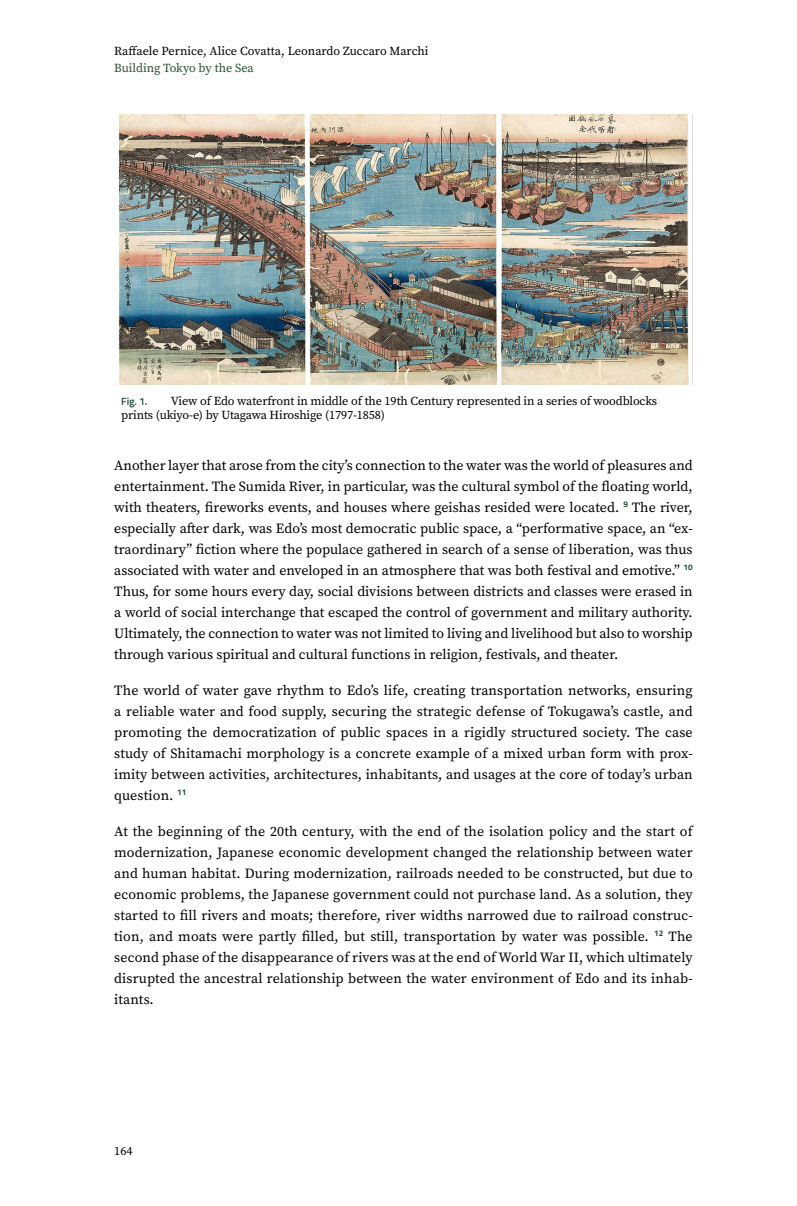
<style>
.page{position:relative;width:797px;height:1206px;background:#fff}
.page>*{position:absolute;margin:0;border:0;box-sizing:border-box;transform-origin:0 0}
.t1{font:14px/21px "Source Serif Pro";letter-spacing:.005em;color:#000;text-align:justify}
.t2{font:12.25px/14.7px "Source Serif Pro";letter-spacing:-.01em;color:#000}
.t3{font:12.25px "Source Serif Pro";color:#285136}
.t4{font:600 10.5px "Titillium Web";color:#285136}
</style>
<div class="page">
<img style="left:114px;top:114px;width:577px;height:271px">
<p class="t2" style="left:114px;top:43px;width:316px">Raffaele Pernice, Alice Covatta, Leonardo Zuccaro Marchi</p>
<p class="t3" style="left:114px;top:60px;width:141px">Building Tokyo by the Sea</p>
<p class="t2" style="left:121px;top:393px;width:537px;text-indent:50px">View of Edo waterfront in middle of the 19th Century represented in a series of woodblocks prints (ukiyo-e) by Utagawa Hiroshige (1797-1858)</p>
<p class="t1" style="left:114px;top:455px;width:579px">Another layer that arose from the city’s connection to the water was the world of pleasures and entertainment. The Sumida River, in particular, was the cultural symbol of the floating world, with theaters, fireworks events, and houses where geishas resided were located. <sup>9</sup> The river, especially after dark, was Edo’s most democratic public space, a “performative space, an “ex&shy;traordinary” fiction where the populace gathered in search of a sense of liberation, was thus associated with water and enveloped in an atmosphere that was both festival and emotive.” <sup>10<br></sup>Thus, for some hours every day, social divisions between districts and classes were erased in a world of social interchange that escaped the control of government and military authority.<br>Ultimately, the connection to water was not limited to living and livelihood but also to worship through various spiritual and cultural functions in religion, festivals, and theater.</p>
<p class="t1" style="left:114px;top:680px;width:579px">The world of water gave rhythm to Edo’s life, creating transportation networks, ensuring a reliable water and food supply, securing the strategic defense of Tokugawa’s castle, and promoting the democratization of public spaces in a rigidly structured society. The case study of Shitamachi morphology is a concrete example of a mixed urban form with prox&shy;imity between activities, architectures, inhabitants, and usages at the core of today’s urban question. <sup>11</sup></p>
<p class="t1" style="left:114px;top:821px;width:579px">At the beginning of the 20th century, with the end of the isolation policy and the start of modernization, Japanese economic development changed the relationship between water and human habitat. During modernization, railroads needed to be constructed, but due to economic problems, the Japanese government could not purchase land. As a solution, they started to fill rivers and moats; therefore, river widths narrowed due to railroad construc&shy;tion, and moats were partly filled, but still, transportation by water was possible. <sup>12</sup> The second phase of the disappearance of rivers was at the end of World War II, which ultimately disrupted the ancestral relationship between the water environment of Edo and its inhab&shy;itants.</p>
<p class="t4" style="left:121px;top:393px;width:28px">Fig. 1.</p>
<p class="t2" style="left:114px;top:1144px;width:20px">164</p>
</div>
